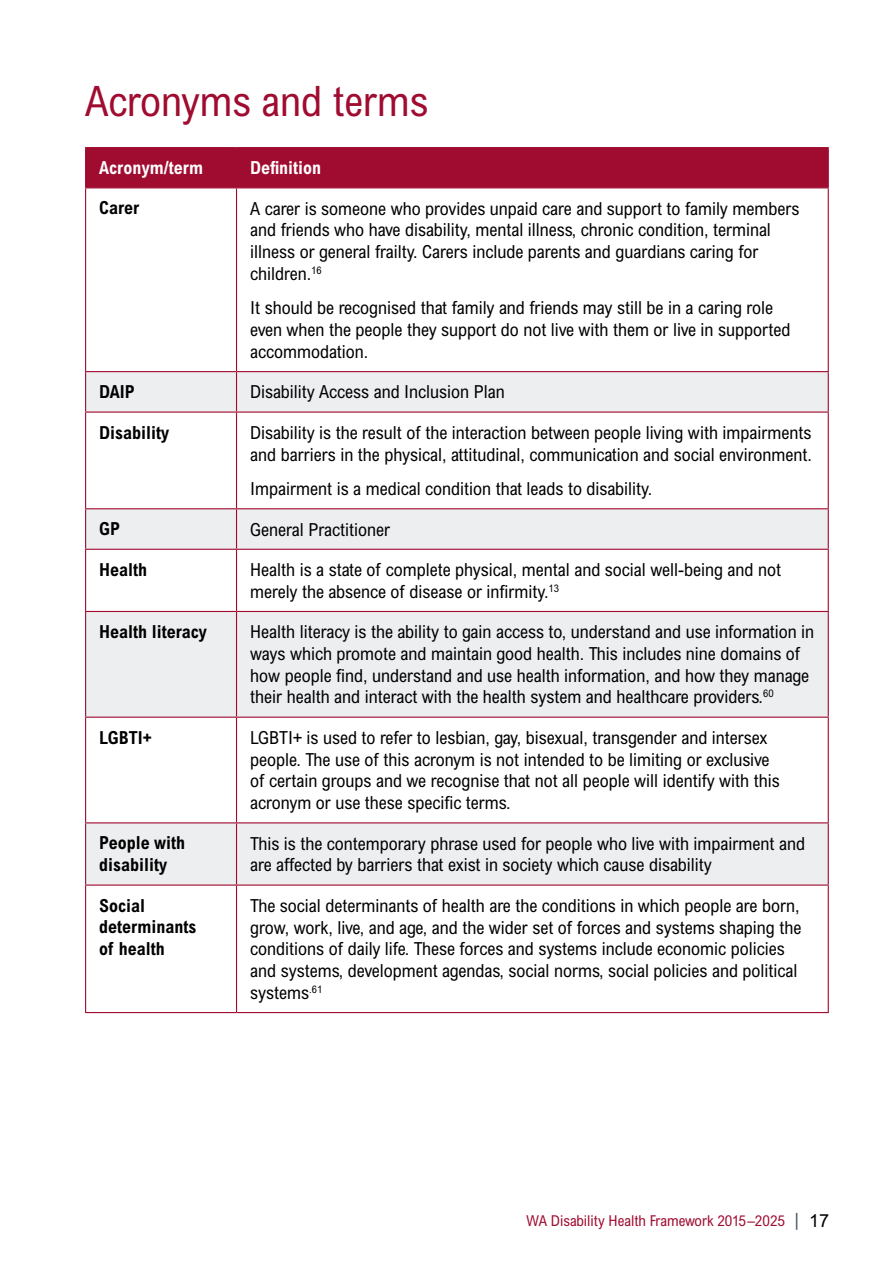
<style>
.page{position:relative;width:893px;height:1263px;background:#fff}
.page>*{position:absolute;margin:0;border:0;box-sizing:border-box;transform-origin:0 0}
.t1{font:condensed 42px "Arial MT Std";color:#a00c30}
.t2{font:condensed 18px/21.8px "Arial MT Std";color:#000}
.t3{font:700 condensed 18px/21.8px "Arial MT Std";color:#000}
.t4{font:700 condensed 18px "Arial MT Std";color:#fff}
.t5{font:condensed 15px "Arial MT Std";color:#a00c30}
.s1{font-stretch:normal;font-size:18px;color:#485865}
.s2{font-stretch:normal;font-size:18px;color:#000}
</style>
<div class="page">
<div style="left:86px;top:148px;width:742px;height:39px;background:#a00c30"></div>
<svg style="left:86px;top:372px;width:742px;height:512px"></svg>
<hr style="left:85px;top:147px;width:152px;height:1px;background:#a00c30">
<hr style="left:85px;top:148px;width:1px;height:39px;background:#a00c30">
<hr style="left:237px;top:147px;width:592px;height:1px;background:#a00c30">
<hr style="left:236px;top:148px;width:1px;height:39px;background:#a00c30">
<hr style="left:828px;top:148px;width:1px;height:39px;background:#a00c30">
<hr style="left:85px;top:187px;width:152px;height:1px;background:#a00c30">
<hr style="left:85px;top:188px;width:1px;height:183px;background:#a00c30">
<hr style="left:237px;top:187px;width:592px;height:1px;background:#a00c30">
<hr style="left:236px;top:188px;width:1px;height:183px;background:#a00c30">
<hr style="left:828px;top:188px;width:1px;height:183px;background:#a00c30">
<hr style="left:85px;top:371px;width:152px;height:1px;background:#a00c30">
<hr style="left:85px;top:372px;width:1px;height:39px;background:#a00c30">
<hr style="left:237px;top:371px;width:592px;height:1px;background:#a00c30">
<hr style="left:236px;top:372px;width:1px;height:39px;background:#a00c30">
<hr style="left:828px;top:372px;width:1px;height:39px;background:#a00c30">
<hr style="left:85px;top:411px;width:152px;height:2px;background:#a00c30">
<hr style="left:85px;top:413px;width:1px;height:95px;background:#a00c30">
<hr style="left:237px;top:411px;width:592px;height:2px;background:#a00c30">
<hr style="left:236px;top:413px;width:1px;height:95px;background:#a00c30">
<hr style="left:828px;top:413px;width:1px;height:95px;background:#a00c30">
<hr style="left:85px;top:508px;width:152px;height:1px;background:#a00c30">
<hr style="left:85px;top:509px;width:1px;height:40px;background:#a00c30">
<hr style="left:237px;top:508px;width:592px;height:1px;background:#a00c30">
<hr style="left:236px;top:509px;width:1px;height:40px;background:#a00c30">
<hr style="left:828px;top:509px;width:1px;height:40px;background:#a00c30">
<hr style="left:85px;top:549px;width:152px;height:1px;background:#a00c30">
<hr style="left:85px;top:550px;width:1px;height:61px;background:#a00c30">
<hr style="left:237px;top:549px;width:592px;height:1px;background:#a00c30">
<hr style="left:236px;top:550px;width:1px;height:61px;background:#a00c30">
<hr style="left:828px;top:550px;width:1px;height:61px;background:#a00c30">
<hr style="left:85px;top:611px;width:152px;height:1px;background:#a00c30">
<hr style="left:85px;top:612px;width:1px;height:105px;background:#a00c30">
<hr style="left:237px;top:611px;width:592px;height:1px;background:#a00c30">
<hr style="left:236px;top:612px;width:1px;height:105px;background:#a00c30">
<hr style="left:828px;top:612px;width:1px;height:105px;background:#a00c30">
<hr style="left:85px;top:717px;width:152px;height:1px;background:#a00c30">
<hr style="left:85px;top:718px;width:1px;height:104px;background:#a00c30">
<hr style="left:237px;top:717px;width:592px;height:1px;background:#a00c30">
<hr style="left:236px;top:718px;width:1px;height:104px;background:#a00c30">
<hr style="left:828px;top:718px;width:1px;height:104px;background:#a00c30">
<hr style="left:85px;top:822px;width:152px;height:1px;background:#a00c30">
<hr style="left:85px;top:823px;width:1px;height:61px;background:#a00c30">
<hr style="left:237px;top:822px;width:592px;height:1px;background:#a00c30">
<hr style="left:236px;top:823px;width:1px;height:61px;background:#a00c30">
<hr style="left:828px;top:823px;width:1px;height:61px;background:#a00c30">
<hr style="left:85px;top:884px;width:152px;height:2px;background:#a00c30">
<hr style="left:85px;top:886px;width:1px;height:126px;background:#a00c30">
<hr style="left:237px;top:884px;width:592px;height:2px;background:#a00c30">
<hr style="left:236px;top:886px;width:1px;height:126px;background:#a00c30">
<hr style="left:828px;top:886px;width:1px;height:126px;background:#a00c30">
<hr style="left:85px;top:1012px;width:152px;height:1px;background:#a00c30">
<hr style="left:237px;top:1012px;width:592px;height:1px;background:#a00c30">
<h1 class="t1" style="left:85px;top:75px;width:345px">Acronyms and terms</h1>
<p class="t4" style="left:99px;top:157px;width:105px">Acronym/term</p>
<p class="t4" style="left:250px;top:157px;width:73px">Definition</p>
<p class="t3" style="left:99px;top:197px;width:41px">Carer</p>
<p class="t2" style="left:250px;top:197px;width:551px">A carer is someone who provides unpaid care and support to family members and friends who have disability, mental illness, chronic condition, terminal illness or general frailty. Carers include parents and guardians caring for children.<sup>16</sup></p>
<p class="t2" style="left:250px;top:297px;width:542px">It should be recognised that family and friends may still be in a caring role even when the people they support do not live with them or live in supported accommodation.</p>
<p class="t3" style="left:99px;top:381px;width:37px">DAIP</p>
<p class="t2" style="left:250px;top:381px;width:256px">Disability Access and Inclusion Plan</p>
<p class="t3" style="left:99px;top:421px;width:71px">Disability</p>
<p class="t2" style="left:250px;top:421px;width:563px">Disability is the result of the interaction between people living with impairments and barriers in the physical, attitudinal, communication and social environment.</p>
<p class="t2" style="left:250px;top:477px;width:404px">Impairment is a medical condition that leads to disability.</p>
<p class="t3" style="left:99px;top:518px;width:23px">GP</p>
<p class="t2" style="left:250px;top:518px;width:141px">General Practitioner</p>
<p class="t3" style="left:99px;top:558px;width:50px">Health</p>
<p class="t2" style="left:250px;top:558px;width:532px">Health is a state of complete physical, mental and social well-being and not merely the absence of disease or infirmity.<sup>13</sup></p>
<p class="t3" style="left:99px;top:621px;width:109px">Health literacy</p>
<p class="t2" style="left:250px;top:621px;width:565px">Health literacy is the ability to gain access to, understand and use information in ways which promote and maintain good health. This includes nine domains of how people find, understand and use health information, and how they manage their health and interact with the health system and healthcare providers.<sup>60</sup></p>
<p class="t3" style="left:99px;top:726px;width:54px">LGBTI+</p>
<p class="t2" style="left:250px;top:726px;width:531px">LGBTI+ is used to refer to lesbian, gay, bisexual, transgender and intersex people. The use of this acronym is not intended to be limiting or exclusive of certain groups and we recognise that not all people will identify with this acronym or use these specific terms.</p>
<p class="t3" style="left:99px;top:832px;width:88px">People with disability</p>
<p class="t2" style="left:250px;top:832px;width:556px">This is the contemporary phrase used for people who live with impairment and are affected by barriers that exist in society which cause disability</p>
<p class="t3" style="left:99px;top:894px;width:99px">Social determinants of health</p>
<p class="t2" style="left:250px;top:894px;width:553px">The social determinants of health are the conditions in which people are born, grow, work, live, and age, and the wider set of forces and systems shaping the conditions of daily life. These forces and systems include economic policies and systems, development agendas, social norms, social policies and political systems<sup>.61</sup></p>
<p class="t5" style="left:527px;top:1212px;width:304px">WA Disability Health Framework 2015–2025 <span class="s1">|</span> <span class="s2">17</span></p>
</div>
